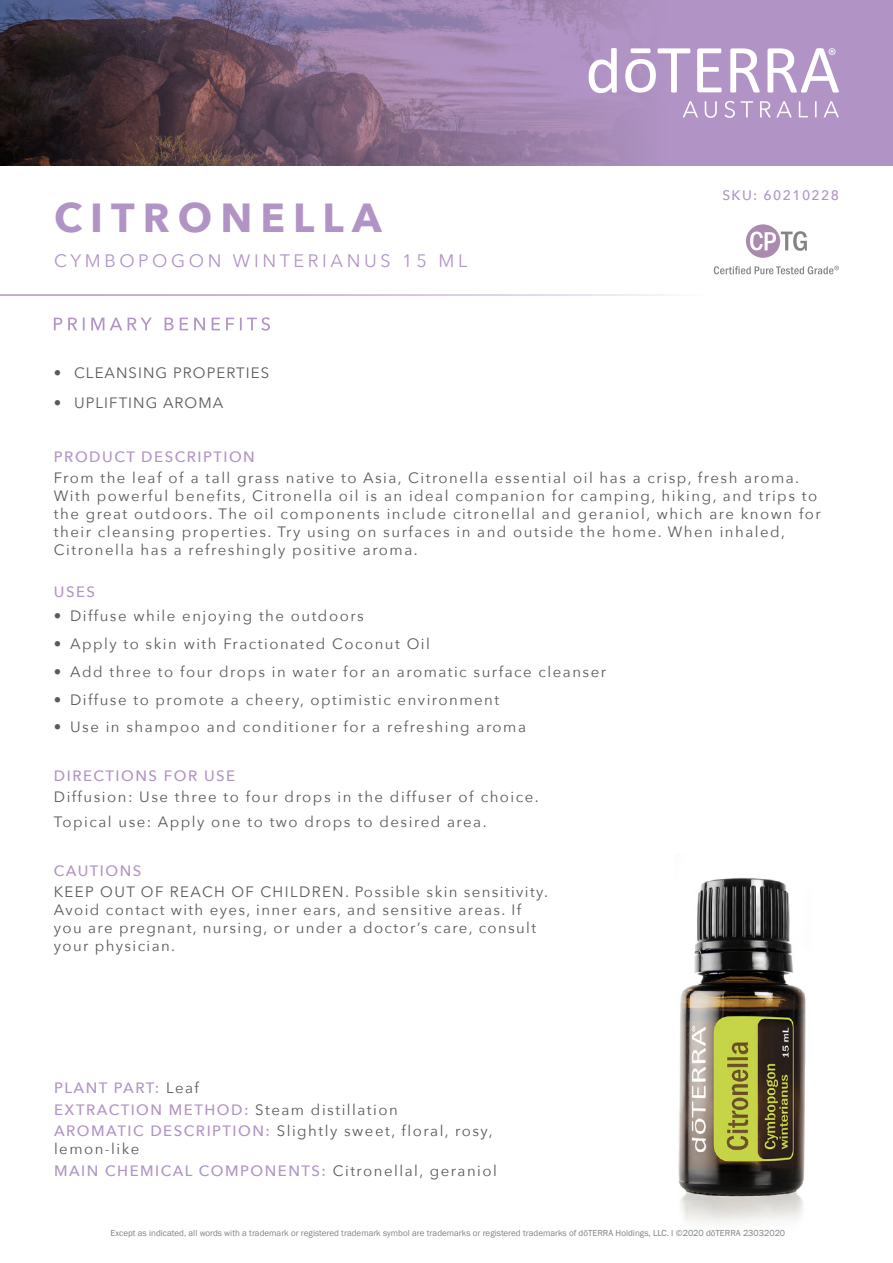
<style>
.page{position:relative;width:893px;height:1263px;background:#fff}
.page>*{position:absolute;margin:0;border:0;box-sizing:border-box;transform-origin:0 0}
.t1{font:700 40.5px "Avenir Next";letter-spacing:.2em;color:#b194c5}
.t2{font:18px "Avenir Next";letter-spacing:.2em;color:#b194c5}
.t3{font:15px/18px "Avenir Next";letter-spacing:.1em;color:#5a5a5d}
.t4{font:500 15px/21.5px "Avenir Next";letter-spacing:.1em;color:#b194c5}
.t5{font:15px "Avenir Next";letter-spacing:.07em;color:#5a5a5d}
.t6{font:500 13.8px "Avenir Next";letter-spacing:.1em;color:#b194c5}
.t7{font:9px "Franklin Gothic";color:#808285}
.s1{font-weight:400;color:#5a5a5d}
.s2{font-weight:500;color:#b194c5}
</style>
<div class="page">
<img style="left:678px;top:877px;width:128px;height:347px">
<svg style="left:0;top:0;width:893px;height:166px;background:#836c8b"></svg>
<svg style="left:730px;top:48px;width:30px;height:45px"></svg>
<svg style="left:697px;top:48px;width:25px;height:44px"></svg>
<svg style="left:589px;top:48px;width:28px;height:45px"></svg>
<svg style="left:767px;top:48px;width:72px;height:45px"></svg>
<svg style="left:625px;top:48px;width:65px;height:45px"></svg>
<svg style="left:683px;top:101px;width:156px;height:17px;background:#bfa7cf"></svg>
<hr style="left:0;top:294px;width:839px;height:2px;background:#b194c5">
<svg style="left:54px;top:317px;width:216px;height:14px"></svg>
<svg style="left:714px;top:266px;width:125px;height:8px"></svg>
<svg style="left:746px;top:224px;width:61px;height:34px"></svg>
<h1 class="t1" style="left:54px;top:183px;width:329px">CITRONELLA</h1>
<p class="t2" style="left:54px;top:245px;width:415px">CYMBOPOGON WINTERIANUS 15 ML</p>
<p class="t5" style="left:54px;top:360px;width:217px">• CLEANSING PROPERTIES</p>
<p class="t5" style="left:54px;top:391px;width:171px">• UPLIFTING AROMA</p>
<p class="t6" style="left:722px;top:183px;width:118px">SKU: 60210228</p>
<p class="t4" style="left:54px;top:445px;width:203px">PRODUCT DESCRIPTION</p>
<p class="t3" style="left:54px;top:468px;width:769px">From the leaf of a tall grass native to Asia, Citronella essential oil has a crisp, fresh aroma.<br>With powerful benefits, Citronella oil is an ideal companion for camping, hiking, and trips to the great outdoors. The oil components include citronellal and geraniol, which are known for their cleansing properties. Try using on surfaces in and outside the home. When inhaled, Citronella has a refreshingly positive aroma.</p>
<p class="t4" style="left:54px;top:580px;width:43px">USES</p>
<p class="t3" style="left:54px;top:606px;width:312px">• Diffuse while enjoying the outdoors</p>
<p class="t3" style="left:54px;top:634px;width:378px">• Apply to skin with Fractionated Coconut Oil</p>
<p class="t3" style="left:54px;top:662px;width:554px">• Add three to four drops in water for an aromatic surface cleanser</p>
<p class="t3" style="left:54px;top:690px;width:447px">• Diffuse to promote a cheery, optimistic environment</p>
<p class="t3" style="left:54px;top:717px;width:474px">• Use in shampoo and conditioner for a refreshing aroma</p>
<p class="t4" style="left:54px;top:765px;width:183px">DIRECTIONS FOR USE</p>
<p class="t3" style="left:54px;top:784px;width:486px;line-height:24.8px">Diffusion: Use three to four drops in the diffuser of choice.<br>Topical use: Apply one to two drops to desired area.</p>
<p class="t4" style="left:54px;top:859px;width:89px">CAUTIONS</p>
<p class="t3" style="left:54px;top:882px;width:496px">KEEP OUT OF REACH OF CHILDREN. Possible skin sensitivity.<br>Avoid contact with eyes, inner ears, and sensitive areas. If you are pregnant, nursing, or under a doctor’s care, consult your physician.</p>
<p class="t4" style="left:54px;top:1077px;width:440px">PLANT PART: <span class="s1">Leaf<br></span>EXTRACTION METHOD: <span class="s1">Steam distillation<br></span>AROMATIC DESCRIPTION: <span class="s1">Slightly sweet, floral, rosy,</span></p>
<p class="t3" style="left:54px;top:1138px;width:444px;line-height:21.5px">lemon-like<br><span class="s2">MAIN CHEMICAL COMPONENTS:</span> Citronellal, geraniol</p>
<p class="t7" style="left:111px;top:1228px;width:676px">Except as indicated, all words with a trademark or registered trademark symbol are trademarks or registered trademarks of dōTERRA Holdings, LLC. I ©2020 dōTERRA 23032020</p>
</div>
